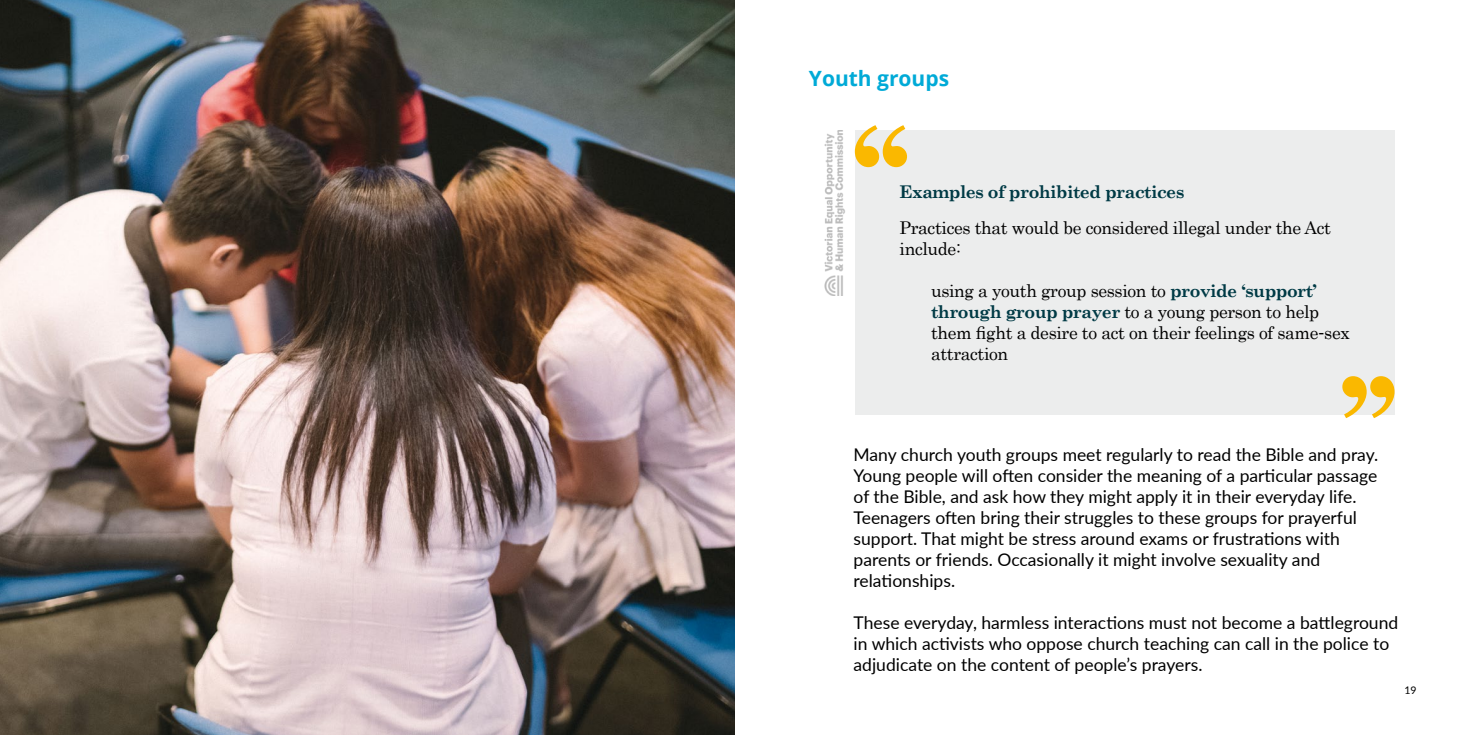
<style>
.page{position:relative;width:1469px;height:735px;background:#fff}
.page>*{position:absolute;margin:0;border:0;box-sizing:border-box;transform-origin:0 0}
.t1{font:700 21px "Open Sans";color:#00aad7}
.t2{font:17.5px/21px "Lato";color:#000}
.t3{font:17.5px/21px "Century";letter-spacing:-.02em;color:#000}
.t4{font:700 17.5px "Century Schoolbook";letter-spacing:-.03em;color:#003a45}
.t5{font:10.5px "Lato";color:#000}
.s1{font-family:"Century Schoolbook";font-weight:700;color:#003a45}
.s2{font-family:"Lato"}
</style>
<div class="page">
<img style="left:0;top:0;width:734px;height:734px">
<div style="left:854px;top:130px;width:540px;height:284px;background:#eceded"></div>
<svg style="left:854px;top:125px;width:53px;height:42px"></svg>
<svg style="left:1342px;top:376px;width:52px;height:42px"></svg>
<img style="left:824px;top:130px;width:21px;height:165px">
<p class="t1" style="left:809px;top:63px;width:142px">Youth groups</p>
<p class="t4" style="left:899px;top:181px;width:286px">Examples of prohibited practices</p>
<p class="t3" style="left:899px;top:215px;width:433px">Practices that would be considered illegal under the Act include:</p>
<p class="t3" style="left:931px;top:278px;width:420px">using a youth group session to <span class="s1">provide ‘support’ through group prayer</span> to a young person to help them fight a desire to act on their feelings of same<span class="s2">-</span>sex attraction</p>
<p class="t2" style="left:853px;top:443px;width:526px">Many church youth groups meet regularly to read the Bible and pray.<br>Young people will often consider the meaning of a particular passage of the Bible, and ask how they might apply it in their everyday life.<br>Teenagers often bring their struggles to these groups for prayerful support. That might be stress around exams or frustrations with parents or friends. Occasionally it might involve sexuality and relationships.</p>
<p class="t2" style="left:853px;top:611px;width:546px">These everyday, harmless interactions must not become a battleground in which activists who oppose church teaching can call in the police to adjudicate on the content of people’s prayers.</p>
<p class="t5" style="left:1404px;top:682px;width:14px">19</p>
</div>
